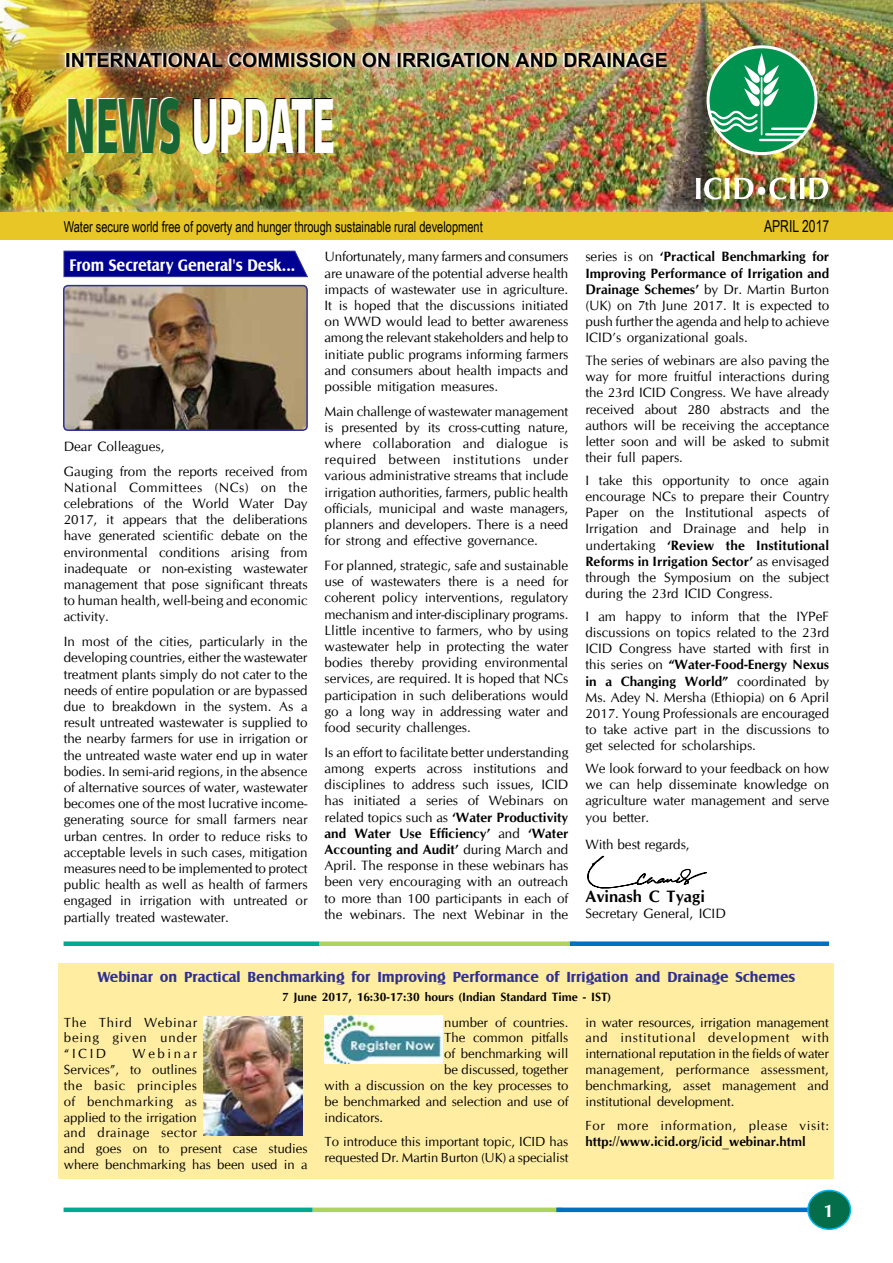
<style>
.page{position:relative;width:893px;height:1263px;background:#fff}
.page>*{position:absolute;margin:0;border:0;box-sizing:border-box;transform-origin:0 0}
.t1{font:700 81px "Alstom";color:#fff;scale:.54 1}
.t2{font:700 19.5px "Arial";color:#000}
.t3{font:700 18px "CG Omega";color:#fff}
.t4{font:700 17.25px "Castle T";color:#fff;scale:.9 1}
.t5{font:700 16.5px "CG Omega";color:#000}
.t6{font:16.5px "Arial Narrow";color:#000;scale:.9 1}
.t7{font:700 15px "Castle T";color:#2e3092}
.t8{font:15px "Arial Narrow";color:#000;scale:.9 1}
.t9{font:700 15px "CG Omega";color:#000}
.t10{font:13.5px/16.2px "CG Omega";color:#000;text-align:justify}
.t11{font:13.2px/15.9px "CG Omega";color:#000;text-align:justify}
.t12{font:700 13.2px "CG Omega";color:#000}
.t13{font:13.2px "CG Omega";letter-spacing:.05em;color:#000}
.t14{font:700 12px "CG Omega";color:#000}
.s1{font-size:21px}
.s2{color:#166533}
.s3{font-weight:700}
</style>
<div class="page">
<div style="left:64px;top:1207px;width:249px;height:5px;background:#00a991"></div>
<div style="left:313px;top:1207px;width:250px;height:5px;background:#add361"></div>
<div style="left:556px;top:1207px;width:252px;height:5px;background:#0070c0"></div>
<div style="left:808px;top:1190px;width:42px;height:39px;background:#046d4a;border-radius:50%"></div>
<div style="left:807px;top:1190px;width:44px;height:40px;border:2px solid #00b9f1;border-radius:50%"></div>
<div style="left:58px;top:963px;width:776px;height:216px;background:#ffeea2"></div>
<img style="left:489px;top:0;width:404px;height:203px">
<img style="left:0;top:0;width:489px;height:203px">
<svg style="left:64px;top:251px;width:244px;height:26px;background:#0a0a96"></svg>
<div style="left:64px;top:941px;width:256px;height:5px;background:#00a991"></div>
<div style="left:320px;top:941px;width:257px;height:5px;background:#add361"></div>
<div style="left:570px;top:941px;width:259px;height:5px;background:#0070c0"></div>
<div style="left:0;top:203px;width:893px;height:47px;background:#fff;opacity:.75"></div>
<div style="left:0;top:212px;width:893px;height:28px;background:#e7c625"></div>
<svg style="left:708px;top:45px;width:107px;height:107px"></svg>
<img style="left:710px;top:53px;width:119px;height:88px">
<svg style="left:696px;top:177px;width:57px;height:22px"></svg>
<div style="left:758px;top:187px;width:7px;height:8px;background:#fff;border-radius:50%"></div>
<svg style="left:769px;top:177px;width:59px;height:22px"></svg>
<div style="left:706px;top:45px;width:111px;height:110px;border:3px solid #fff;border-radius:50%"></div>
<svg style="left:587px;top:855px;width:120px;height:33px"></svg>
<img style="left:66px;top:288px;width:239px;height:140px">
<div style="left:63px;top:285px;width:245px;height:146px;border:2px solid #2e3092;border-radius:4px"></div>
<img style="left:325px;top:1015px;width:117px;height:49px">
<img style="left:204px;top:1017px;width:98px;height:118px">
<div style="left:57px;top:43px;width:619px;height:33px;background:#fff;opacity:.75"></div>
<h2 class="t2" style="left:65px;top:46px;width:604px">INTERNATIONAL COMMISSION ON IRRIGATION AND DRAINAGE</h2>
<p class="t9" style="left:580px;top:57px;width:220px">April 2017 | <span class="s1">News Update</span></p>
<h1 class="t1" style="left:65px;top:70px;width:501px"><span class="s2">NEWS</span> UPDATE</h1>
<p class="t8" style="left:64px;top:216px;width:467px">Water secure world free of poverty and hunger through sustainable rural development</p>
<p class="t6" style="left:764px;top:214px;width:74px">APRIL 2017</p>
<p class="t4" style="left:70px;top:255px;width:252px">From Secretary General's Desk...</p>
<p class="t10" style="left:64px;top:434px;width:245px;line-height:24.8px">Dear Colleagues,<br>Gauging from the reports received from</p>
<p class="t10" style="left:64px;top:479px;width:245px">National Committees (NCs) on the celebrations of the World Water Day 2017, it appears that the deliberations have generated scientific debate on the environmental conditions arising from inadequate or non-existing wastewater management that pose significant threats to human health, well-being and economic activity.</p>
<p class="t10" style="left:64px;top:634px;width:245px">In most of the cities, particularly in the developing countries, either the wastewater treatment plants simply do not cater to the needs of entire population or are bypassed due to breakdown in the system. As a result untreated wastewater is supplied to the nearby farmers for use in irrigation or the untreated waste water end up in water bodies. In semi-arid regions, in the absence of alternative sources of water, wastewater becomes one of the most lucrative income&shy;generating source for small farmers near urban centres. In order to reduce risks to acceptable levels in such cases, mitigation measures need to be implemented to protect public health as well as health of farmers engaged in irrigation with untreated or partially treated wastewater.</p>
<p class="t10" style="left:325px;top:249px;width:245px">Unfortunately, many farmers and consumers are unaware of the potential adverse health impacts of wastewater use in agriculture.<br>It is hoped that the discussions initiated on WWD would lead to better awareness among the relevant stakeholders and help to initiate public programs informing farmers and consumers about health impacts and possible mitigation measures.</p>
<p class="t10" style="left:325px;top:403px;width:245px">Main challenge of wastewater management is presented by its cross-cutting nature, where collaboration and dialogue is required between institutions under various administrative streams that include irrigation authorities, farmers, public health officials, municipal and waste managers, planners and developers. There is a need for strong and effective governance.</p>
<p class="t10" style="left:325px;top:557px;width:245px">For planned, strategic, safe and sustainable use of wastewaters there is a need for coherent policy interventions, regulatory mechanism and inter-disciplinary programs.<br>Llittle incentive to farmers, who by using wastewater help in protecting the water bodies thereby providing environmental services, are required. It is hoped that NCs participation in such deliberations would go a long way in addressing water and food security challenges.</p>
<p class="t10" style="left:325px;top:744px;width:245px">Is an effort to facilitate better understanding among experts across institutions and disciplines to address such issues, ICID has initiated a series of Webinars on related topics such as <span class="s3">‘Water Productivity and Water Use Efficiency’</span> and <span class="s3">‘Water Accounting and Audit’</span> during March and April. The response in these webinars has been very encouraging with an outreach to more than 100 participants in each of the webinars. The next Webinar in the</p>
<p class="t10" style="left:585px;top:249px;width:245px">series is on <span class="s3">‘Practical Benchmarking for Improving Performance of Irrigation and Drainage Schemes’</span> by Dr. Martin Burton (UK) on 7th June 2017. It is expected to push further the agenda and help to achieve ICID’s organizational goals.</p>
<p class="t10" style="left:585px;top:352px;width:245px">The series of webinars are also paving the way for more fruitful interactions during the 23rd ICID Congress. We have already received about 280 abstracts and the authors will be receiving the acceptance letter soon and will be asked to submit their full papers.</p>
<p class="t10" style="left:585px;top:472px;width:245px">I take this opportunity to once again encourage NCs to prepare their Country Paper on the Institutional aspects of Irrigation and Drainage and help in undertaking <span class="s3">‘Review the Institutional Reforms in Irrigation Sector’</span> as envisaged through the Symposium on the subject during the 23rd ICID Congress.</p>
<p class="t10" style="left:585px;top:608px;width:245px">I am happy to inform that the IYPeF discussions on topics related to the 23rd ICID Congress have started with first in this series on <span class="s3">“Water-Food-Energy Nexus in a Changing World”</span> coordinated by Ms. Adey N. Mersha (Ethiopia) on 6 April 2017. Young Professionals are encouraged to take active part in the discussions to get selected for scholarships.</p>
<p class="t10" style="left:585px;top:760px;width:245px">We look forward to your feedback on how we can help disseminate knowledge on agriculture water management and serve you better.</p>
<p class="t10" style="left:585px;top:837px;width:106px">With best regards,</p>
<p class="t5" style="left:585px;top:886px;width:121px">Avinash C Tyagi</p>
<p class="t10" style="left:585px;top:905px;width:142px">Secretary General, ICID</p>
<p class="t7" style="left:98px;top:968px;width:699px">Webinar on Practical Benchmarking for Improving Performance of Irrigation and Drainage Schemes</p>
<p class="t14" style="left:282px;top:989px;width:330px">7 June 2017, 16:30-17:30 hours (Indian Standard Time - IST)</p>
<p class="t11" style="left:64px;top:1014px;width:135px">The Third Webinar being given under “ICID</p>
<p class="t11" style="left:444px;top:1014px;width:126px">number of countries.</p>
<p class="t11" style="left:444px;top:1030px;width:126px">The common pitfalls</p>
<p class="t11" style="left:444px;top:1046px;width:126px">of benchmarking will</p>
<p class="t11" style="left:444px;top:1062px;width:126px">be discussed, together</p>
<p class="t11" style="left:325px;top:1078px;width:245px">with a discussion on the key processes to</p>
<p class="t11" style="left:325px;top:1093px;width:245px">be benchmarked and selection and use of</p>
<p class="t11" style="left:325px;top:1109px;width:60px">indicators.</p>
<p class="t11" style="left:325px;top:1134px;width:245px">To introduce this important topic, ICID has requested Dr. Martin Burton (UK) a specialist</p>
<p class="t11" style="left:585px;top:1014px;width:245px">in water resources, irrigation management and institutional development with international reputation in the fields of water management, performance assessment, benchmarking, asset management and institutional development.</p>
<p class="t13" style="left:585px;top:1118px;width:245px">For more information, please visit:</p>
<p class="t12" style="left:585px;top:1133px;width:222px">http://www.icid.org/icid_webinar.html</p>
<p class="t11" style="left:64px;top:1046px;width:245px;text-align:left;text-indent:69px">Webinar<br>Services”, to outlines<br>the basic principles<br>of benchmarking as<br>applied to the irrigation<br>and drainage sector<br>and goes on to present case studies where benchmarking has been used in a</p>
<h3 class="t3" style="left:823px;top:1199px;width:11px">1</h3>
</div>
